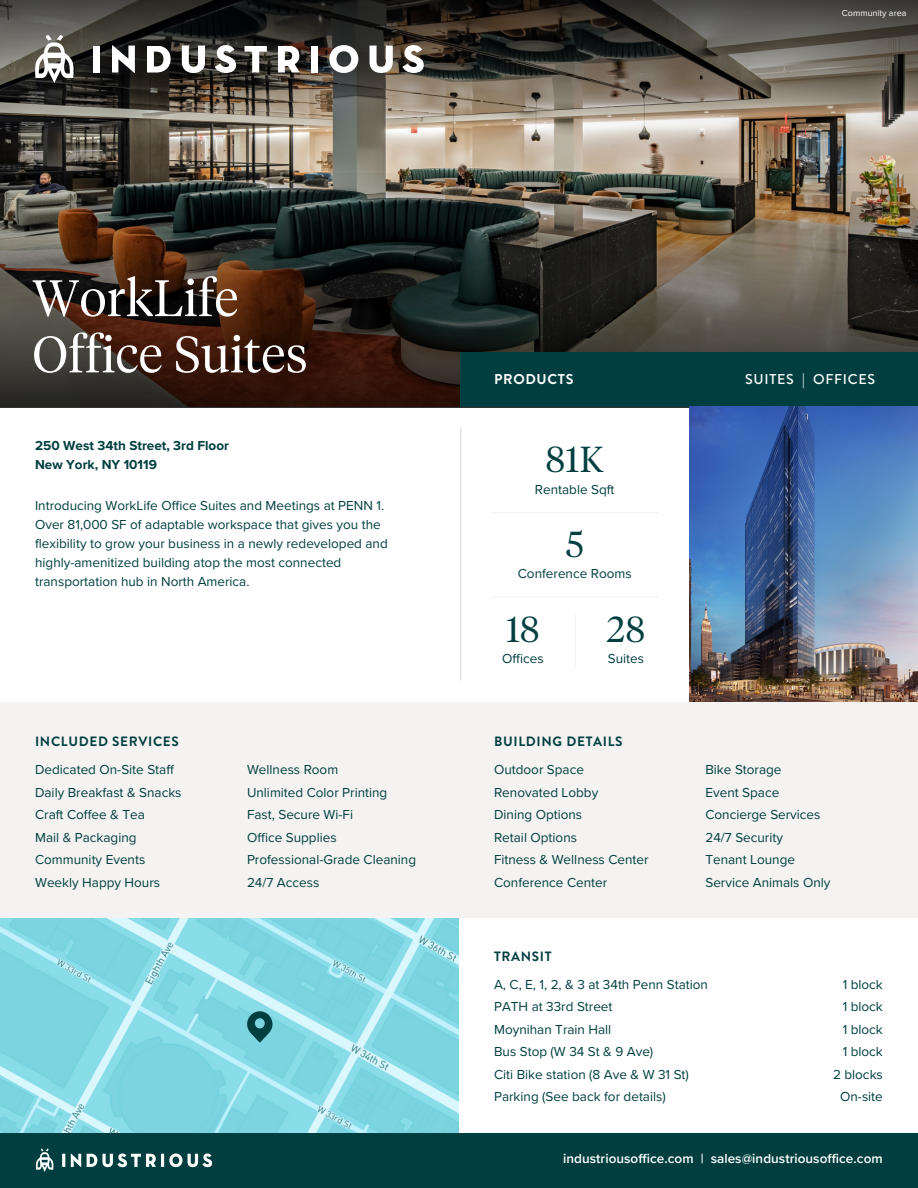
<style>
.page{position:relative;width:918px;height:1188px;background:#fff}
.page>*{position:absolute;margin:0;border:0;box-sizing:border-box;transform-origin:0 0}
.t1{font:300 51px "Tiempos Headline";letter-spacing:.01em;color:#fff}
.t2{font:300 36px "Tiempos Headline";letter-spacing:.02em;color:#013e3f}
.t3{font:500 14.25px "Brandon Grotesque";letter-spacing:.05em;color:#fff}
.t4{font:700 14.25px "Brandon Grotesque";letter-spacing:.05em;color:#fff}
.t5{font:13.5px/19.2px "Proxima Nova";color:#013e3f}
.t6{font:600 13.5px "Proxima Nova";letter-spacing:.005em;color:#fff}
.t7{font:700 13.5px "Proxima Nova";color:#013e3f}
.t8{font:700 13.5px "Brandon Grotesque";letter-spacing:.05em;color:#013e3f}
.t9{font:9px "Proxima Nova";color:#fff}
</style>
<div class="page">
<img style="left:0;top:128px;width:918px;height:45px">
<img style="left:0;top:173px;width:918px;height:234px">
<img style="left:0;top:0;width:918px;height:128px">
<img style="left:0;top:918px;width:459px;height:215px">
<svg style="left:247px;top:1010px;width:26px;height:32px"></svg>
<div style="left:0;top:702px;width:918px;height:216px;background:#f4f3f1"></div>
<div style="left:0;top:1133px;width:918px;height:55px;background:#013e3f"></div>
<img style="left:35px;top:1149px;width:178px;height:23px">
<svg style="left:35px;top:35px;width:39px;height:48px"></svg>
<div style="left:93px;top:46px;width:7px;height:27px;background:#fff"></div>
<svg style="left:112px;top:45px;width:23px;height:28px"></svg>
<svg style="left:147px;top:46px;width:24px;height:27px"></svg>
<svg style="left:182px;top:62px;width:23px;height:11px"></svg>
<svg style="left:215px;top:45px;width:21px;height:28px"></svg>
<svg style="left:245px;top:46px;width:22px;height:27px"></svg>
<svg style="left:278px;top:46px;width:22px;height:27px"></svg>
<div style="left:311px;top:46px;width:7px;height:27px;background:#fff"></div>
<svg style="left:329px;top:45px;width:29px;height:28px"></svg>
<svg style="left:370px;top:62px;width:23px;height:11px"></svg>
<svg style="left:402px;top:45px;width:22px;height:28px"></svg>
<div style="left:460px;top:352px;width:458px;height:55px;background:#013e3f"></div>
<hr style="left:460px;top:428px;width:1px;height:253px;background:#dddbd8">
<hr style="left:491px;top:596px;width:168px;height:2px;background:#f4f4f2">
<hr style="left:575px;top:614px;width:1px;height:53px;background:#f4f4f2">
<hr style="left:491px;top:512px;width:168px;height:1px;background:#f4f4f2">
<img style="left:689px;top:406px;width:228px;height:296px">
<p class="t1" style="left:32px;top:276px;width:207px">WorkLife</p>
<p class="t1" style="left:32px;top:332px;width:277px">Office Suites</p>
<p class="t7" style="left:35px;top:438px;width:195px">250 West 34th Street, 3rd Floor</p>
<p class="t7" style="left:35px;top:457px;width:123px">New York, NY 10119</p>
<p class="t5" style="left:35px;top:496px;width:354px">Introducing WorkLife Office Suites and Meetings at PENN 1.<br>Over 81,000 SF of adaptable workspace that gives you the flexibility to grow your business in a newly redeveloped and highly-amenitized building atop the most connected transportation hub in North America.</p>
<p class="t9" style="left:842px;top:8px;width:66px">Community area</p>
<p class="t4" style="left:494px;top:369px;width:81px">PRODUCTS</p>
<p class="t3" style="left:745px;top:369px;width:131px">SUITES | OFFICES</p>
<p class="t2" style="left:546px;top:444px;width:59px">81K</p>
<p class="t5" style="left:535px;top:480px;width:81px">Rentable Sqft</p>
<p class="t2" style="left:566px;top:528px;width:19px">5</p>
<p class="t5" style="left:518px;top:564px;width:115px">Conference Rooms</p>
<p class="t2" style="left:506px;top:613px;width:35px">18</p>
<p class="t5" style="left:502px;top:649px;width:43px">Offices</p>
<p class="t2" style="left:607px;top:613px;width:40px">28</p>
<p class="t5" style="left:608px;top:649px;width:38px">Suites</p>
<p class="t8" style="left:35px;top:732px;width:145px">INCLUDED SERVICES</p>
<p class="t8" style="left:494px;top:732px;width:130px">BUILDING DETAILS</p>
<p class="t5" style="left:35px;top:760px;width:140px">Dedicated On-Site Staff</p>
<p class="t5" style="left:35px;top:783px;width:148px">Daily Breakfast &amp; Snacks</p>
<p class="t5" style="left:35px;top:805px;width:111px">Craft Coffee &amp; Tea</p>
<p class="t5" style="left:35px;top:828px;width:103px">Mail &amp; Packaging</p>
<p class="t5" style="left:35px;top:850px;width:112px">Community Events</p>
<p class="t5" style="left:35px;top:873px;width:127px">Weekly Happy Hours</p>
<p class="t5" style="left:494px;top:760px;width:91px">Outdoor Space</p>
<p class="t5" style="left:494px;top:783px;width:106px">Renovated Lobby</p>
<p class="t5" style="left:494px;top:805px;width:90px">Dining Options</p>
<p class="t5" style="left:494px;top:828px;width:84px">Retail Options</p>
<p class="t5" style="left:494px;top:850px;width:156px">Fitness &amp; Wellness Center</p>
<p class="t5" style="left:494px;top:873px;width:115px">Conference Center</p>
<p class="t5" style="left:247px;top:760px;width:93px">Wellness Room</p>
<p class="t5" style="left:247px;top:783px;width:142px">Unlimited Color Printing</p>
<p class="t5" style="left:247px;top:805px;width:108px">Fast, Secure Wi-Fi</p>
<p class="t5" style="left:247px;top:828px;width:91px">Office Supplies</p>
<p class="t5" style="left:247px;top:849px;width:171px;line-height:22.5px">Professional-Grade Cleaning<br>24/7 Access</p>
<p class="t8" style="left:494px;top:947px;width:59px">TRANSIT</p>
<p class="t5" style="left:705px;top:760px;width:78px">Bike Storage</p>
<p class="t5" style="left:705px;top:783px;width:75px">Event Space</p>
<p class="t5" style="left:705px;top:805px;width:117px">Concierge Services</p>
<p class="t5" style="left:705px;top:828px;width:79px">24/7 Security</p>
<p class="t5" style="left:705px;top:850px;width:91px">Tenant Lounge</p>
<p class="t5" style="left:705px;top:873px;width:126px">Service Animals Only</p>
<p class="t5" style="left:494px;top:975px;width:215px">A, C, E, 1, 2, &amp; 3 at 34th Penn Station</p>
<p class="t5" style="left:494px;top:998px;width:120px">PATH at 33rd Street</p>
<p class="t5" style="left:494px;top:1020px;width:119px">Moynihan Train Hall</p>
<p class="t5" style="left:494px;top:1043px;width:161px">Bus Stop (W 34 St &amp; 9 Ave)</p>
<p class="t5" style="left:494px;top:1065px;width:196px">Citi Bike station (8 Ave &amp; W 31 St)</p>
<p class="t5" style="left:494px;top:1088px;width:173px">Parking (See back for details)</p>
<p class="t5" style="left:843px;top:975px;width:42px">1 block</p>
<p class="t5" style="left:843px;top:998px;width:42px">1 block</p>
<p class="t5" style="left:843px;top:1020px;width:42px">1 block</p>
<p class="t5" style="left:843px;top:1043px;width:42px">1 block</p>
<p class="t5" style="left:833px;top:1065px;width:51px">2 blocks</p>
<p class="t5" style="left:840px;top:1088px;width:44px">On-site</p>
<p class="t6" style="left:563px;top:1150px;width:321px">industriousoffice.com | sales@industriousoffice.com</p>
</div>
